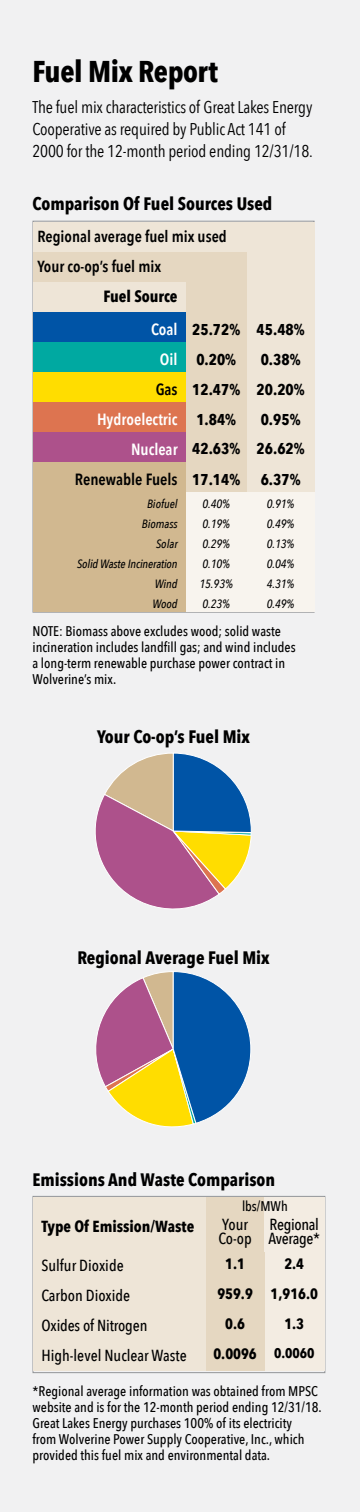
<style>
.page{position:relative;width:360px;height:1512px;background:#f1f1f2}
.page>*{position:absolute;margin:0;border:0;box-sizing:border-box;transform-origin:0 0}
.t1{font:700 30px "Avenir Next Condensed";letter-spacing:-.015em;color:#000}
.t2{font:700 18px "Avenir Next Condensed";color:#000}
.t3{font:17px/22px "Avenir Next Condensed";letter-spacing:-.01em;color:#000}
.t4{font:600 16.2px/30px "Avenir Next Condensed";color:#fff;text-align:center}
.t5{font:600 16.2px "Avenir Next Condensed";color:#000}
.t6{font:700 16.2px "Avenir Next Condensed";color:#000}
.t7{font:500 16px/14px "Avenir Next Condensed";color:#000}
.t8{font:600 16px/30px "Avenir Next Condensed";color:#000}
.t9{font:700 16px "Avenir Next Condensed";color:#000}
.t10{font:500 16px/14px "Avenir Next Condensed";letter-spacing:-.02em;color:#000}
.t11{font:700 15.6px/30px "Avenir Next Condensed";color:#000}
.t12{font:700 15px "Avenir Next Condensed";color:#000}
.t13{font:500 14px/16px "Avenir Next Condensed";color:#000}
.t14{font:700 14px "Avenir Next Condensed";color:#000}
.t15{font:italic 500 12px "Avenir Next Condensed";color:#000}
.s1{font-weight:600;font-size:16.2px}
.s2{font-weight:700;font-size:15.6px}
</style>
<div class="page">
<div style="left:247px;top:592px;width:68px;height:20px;background:#f8f4ee"></div>
<div style="left:186px;top:592px;width:61px;height:20px;background:#f8f4ee"></div>
<div style="left:247px;top:572px;width:68px;height:20px;background:#f8f4ee"></div>
<div style="left:186px;top:572px;width:61px;height:20px;background:#f8f4ee"></div>
<div style="left:247px;top:552px;width:68px;height:20px;background:#f8f4ee"></div>
<div style="left:186px;top:552px;width:61px;height:20px;background:#f8f4ee"></div>
<div style="left:247px;top:532px;width:68px;height:20px;background:#f8f4ee"></div>
<div style="left:186px;top:532px;width:61px;height:20px;background:#f8f4ee"></div>
<div style="left:247px;top:512px;width:68px;height:20px;background:#f8f4ee"></div>
<div style="left:186px;top:512px;width:61px;height:20px;background:#f8f4ee"></div>
<div style="left:247px;top:492px;width:68px;height:20px;background:#f8f4ee"></div>
<div style="left:186px;top:492px;width:61px;height:20px;background:#f8f4ee"></div>
<div style="left:33px;top:592px;width:153px;height:20px;background:#d1b890"></div>
<div style="left:33px;top:572px;width:153px;height:20px;background:#d1b890"></div>
<div style="left:33px;top:552px;width:153px;height:20px;background:#d1b890"></div>
<div style="left:33px;top:532px;width:153px;height:20px;background:#d1b890"></div>
<div style="left:33px;top:512px;width:153px;height:20px;background:#d1b890"></div>
<div style="left:33px;top:492px;width:153px;height:20px;background:#d1b890"></div>
<div style="left:33px;top:462px;width:153px;height:30px;background:#d1b890"></div>
<div style="left:33px;top:372px;width:153px;height:30px;background:#fd0"></div>
<div style="left:186px;top:462px;width:61px;height:30px;background:#e5d7c1"></div>
<div style="left:186px;top:432px;width:61px;height:30px;background:#e5d7c1"></div>
<div style="left:186px;top:402px;width:61px;height:30px;background:#e5d7c1"></div>
<div style="left:186px;top:372px;width:61px;height:30px;background:#e5d7c1"></div>
<div style="left:186px;top:342px;width:61px;height:30px;background:#e5d7c1"></div>
<div style="left:186px;top:312px;width:61px;height:30px;background:#e5d7c1"></div>
<div style="left:186px;top:282px;width:61px;height:30px;background:#e5d7c1"></div>
<div style="left:33px;top:252px;width:214px;height:30px;background:#e5d7c1"></div>
<div style="left:247px;top:462px;width:68px;height:30px;background:#eee5d7"></div>
<div style="left:247px;top:432px;width:68px;height:30px;background:#eee5d7"></div>
<div style="left:247px;top:402px;width:68px;height:30px;background:#eee5d7"></div>
<div style="left:247px;top:372px;width:68px;height:30px;background:#eee5d7"></div>
<div style="left:247px;top:342px;width:68px;height:30px;background:#eee5d7"></div>
<div style="left:247px;top:312px;width:68px;height:30px;background:#eee5d7"></div>
<div style="left:33px;top:282px;width:153px;height:30px;background:#eee5d7"></div>
<div style="left:33px;top:222px;width:282px;height:30px;background:#eee5d7"></div>
<div style="left:32px;top:1196px;width:293px;height:177px;border:1px solid #939598"></div>
<div style="left:264px;top:1341px;width:60px;height:30px;background:#f3ece2"></div>
<div style="left:264px;top:1311px;width:60px;height:30px;background:#f3ece2"></div>
<div style="left:264px;top:1281px;width:60px;height:30px;background:#f3ece2"></div>
<div style="left:264px;top:1251px;width:60px;height:30px;background:#f3ece2"></div>
<div style="left:206px;top:1341px;width:58px;height:30px;background:#e5d7c1"></div>
<div style="left:206px;top:1311px;width:58px;height:30px;background:#e5d7c1"></div>
<div style="left:206px;top:1281px;width:58px;height:30px;background:#e5d7c1"></div>
<div style="left:206px;top:1251px;width:58px;height:30px;background:#e5d7c1"></div>
<div style="left:33px;top:1341px;width:173px;height:30px;background:#eee5d7"></div>
<div style="left:33px;top:1311px;width:173px;height:30px;background:#eee5d7"></div>
<div style="left:33px;top:1281px;width:173px;height:30px;background:#eee5d7"></div>
<div style="left:33px;top:1251px;width:173px;height:30px;background:#eee5d7"></div>
<div style="left:33px;top:1197px;width:173px;height:54px;background:#eee5d7"></div>
<div style="left:33px;top:312px;width:153px;height:30px;background:#0054a6"></div>
<div style="left:33px;top:342px;width:153px;height:30px;background:#00a9a1"></div>
<div style="left:247px;top:252px;width:68px;height:30px;background:#eee5d7"></div>
<div style="left:247px;top:282px;width:68px;height:30px;background:#eee5d7"></div>
<div style="left:33px;top:402px;width:153px;height:30px;background:#dd7450"></div>
<div style="left:33px;top:432px;width:153px;height:30px;background:#ad518b"></div>
<svg style="left:95px;top:753px;width:156px;height:156px"></svg>
<svg style="left:96px;top:971px;width:155px;height:156px"></svg>
<div style="left:206px;top:1197px;width:58px;height:54px;background:#e5d7c1"></div>
<div style="left:264px;top:1197px;width:60px;height:54px;background:#f3ece2"></div>
<h1 class="t1" style="left:32px;top:53px;width:187px">Fuel Mix Report</h1>
<p class="t3" style="left:32px;top:95px;width:282px">The fuel mix characteristics of Great Lakes Energy<br>Cooperative as required by Public Act 141 of<br>2000 for the 12-month period ending 12/31/18.</p>
<p class="t2" style="left:32px;top:193px;width:241px">Comparison Of Fuel Sources Used</p>
<p class="t8" style="left:37px;top:221px;width:191px">Regional average fuel mix used<br>Your co-op’s fuel mix</p>
<p class="t6" style="left:103px;top:286px;width:76px">Fuel Source</p>
<p class="t11" style="left:192px;top:314px;width:114px">25.72% 45.48%<br>0.20%</p>
<p class="t4" style="left:151px;top:314px;width:28px">Coal<br>Oil</p>
<p class="t11" style="left:261px;top:344px;width:41px">0.38%</p>
<p class="t11" style="left:156px;top:374px;width:150px"><span class="s1">Gas</span> 12.47% 20.20%</p>
<p class="t11" style="left:196px;top:404px;width:41px">1.84%</p>
<p class="t4" style="left:97px;top:404px;width:82px;text-align:right">Hydroelectric<br>Nuclear</p>
<p class="t11" style="left:192px;top:404px;width:114px;text-align:right">0.95%<br>42.63% 26.62%</p>
<p class="t5" style="left:75px;top:465px;width:167px">Renewable Fuels <span class="s2">17.14%</span></p>
<p class="t11" style="left:261px;top:464px;width:41px">6.37%</p>
<p class="t15" style="left:147px;top:496px;width:32px">Biofuel</p>
<p class="t15" style="left:202px;top:496px;width:29px">0.40%</p>
<p class="t15" style="left:267px;top:496px;width:29px">0.91%</p>
<p class="t15" style="left:142px;top:516px;width:37px">Biomass</p>
<p class="t15" style="left:202px;top:516px;width:29px">0.19%</p>
<p class="t15" style="left:267px;top:516px;width:29px">0.49%</p>
<p class="t15" style="left:156px;top:536px;width:23px">Solar</p>
<p class="t15" style="left:202px;top:536px;width:29px">0.29%</p>
<p class="t15" style="left:267px;top:536px;width:29px">0.13%</p>
<p class="t15" style="left:77px;top:556px;width:102px">Solid Waste Incineration</p>
<p class="t15" style="left:202px;top:556px;width:29px">0.10%</p>
<p class="t15" style="left:267px;top:556px;width:29px">0.04%</p>
<p class="t15" style="left:155px;top:576px;width:24px">Wind</p>
<p class="t15" style="left:200px;top:576px;width:35px">15.93%</p>
<p class="t15" style="left:267px;top:576px;width:29px">4.31%</p>
<p class="t15" style="left:152px;top:596px;width:27px">Wood</p>
<p class="t15" style="left:202px;top:596px;width:29px">0.23%</p>
<p class="t15" style="left:267px;top:596px;width:29px">0.49%</p>
<p class="t13" style="left:32px;top:623px;width:250px">NOTE: Biomass above excludes wood; solid waste</p>
<p class="t13" style="left:32px;top:639px;width:265px">incineration includes landfill gas; and wind includes</p>
<p class="t13" style="left:32px;top:655px;width:254px">a long-term renewable purchase power contract in<br>Wolverine’s mix.</p>
<p class="t2" style="left:97px;top:725px;width:154px">Your Co-op’s Fuel Mix</p>
<p class="t2" style="left:77px;top:946px;width:194px">Regional Average Fuel Mix</p>
<p class="t2" style="left:32px;top:1168px;width:244px">Emissions And Waste Comparison</p>
<p class="t9" style="left:41px;top:1217px;width:154px">Type Of Emission/Waste</p>
<p class="t7" style="left:218px;top:1218px;width:35px">Your<br>Co-op</p>
<p class="t10" style="left:268px;top:1218px;width:53px">Regional<br>Average*</p>
<p class="t13" style="left:242px;top:1198px;width:47px">lbs/MWh</p>
<p class="t7" style="left:41px;top:1258px;width:84px">Sulfur Dioxide</p>
<p class="t12" style="left:225px;top:1255px;width:21px">1.1</p>
<p class="t12" style="left:284px;top:1255px;width:21px">2.4</p>
<p class="t7" style="left:41px;top:1288px;width:90px">Carbon Dioxide</p>
<p class="t12" style="left:217px;top:1285px;width:37px">959.9</p>
<p class="t12" style="left:271px;top:1285px;width:49px">1,916.0</p>
<p class="t7" style="left:41px;top:1318px;width:107px">Oxides of Nitrogen</p>
<p class="t12" style="left:225px;top:1315px;width:21px">0.6</p>
<p class="t12" style="left:284px;top:1315px;width:21px">1.3</p>
<p class="t7" style="left:41px;top:1348px;width:147px">High-level Nuclear Waste</p>
<p class="t12" style="left:213px;top:1345px;width:45px">0.0096</p>
<p class="t14" style="left:274px;top:1344px;width:42px">0.0060</p>
<p class="t13" style="left:32px;top:1383px;width:291px">*Regional average information was obtained from MPSC website and is for the 12-month period ending 12/31/18.<br>Great Lakes Energy purchases 100% of its electricity<br>from Wolverine Power Supply Cooperative, Inc., which provided this fuel mix and environmental data.</p>
</div>
